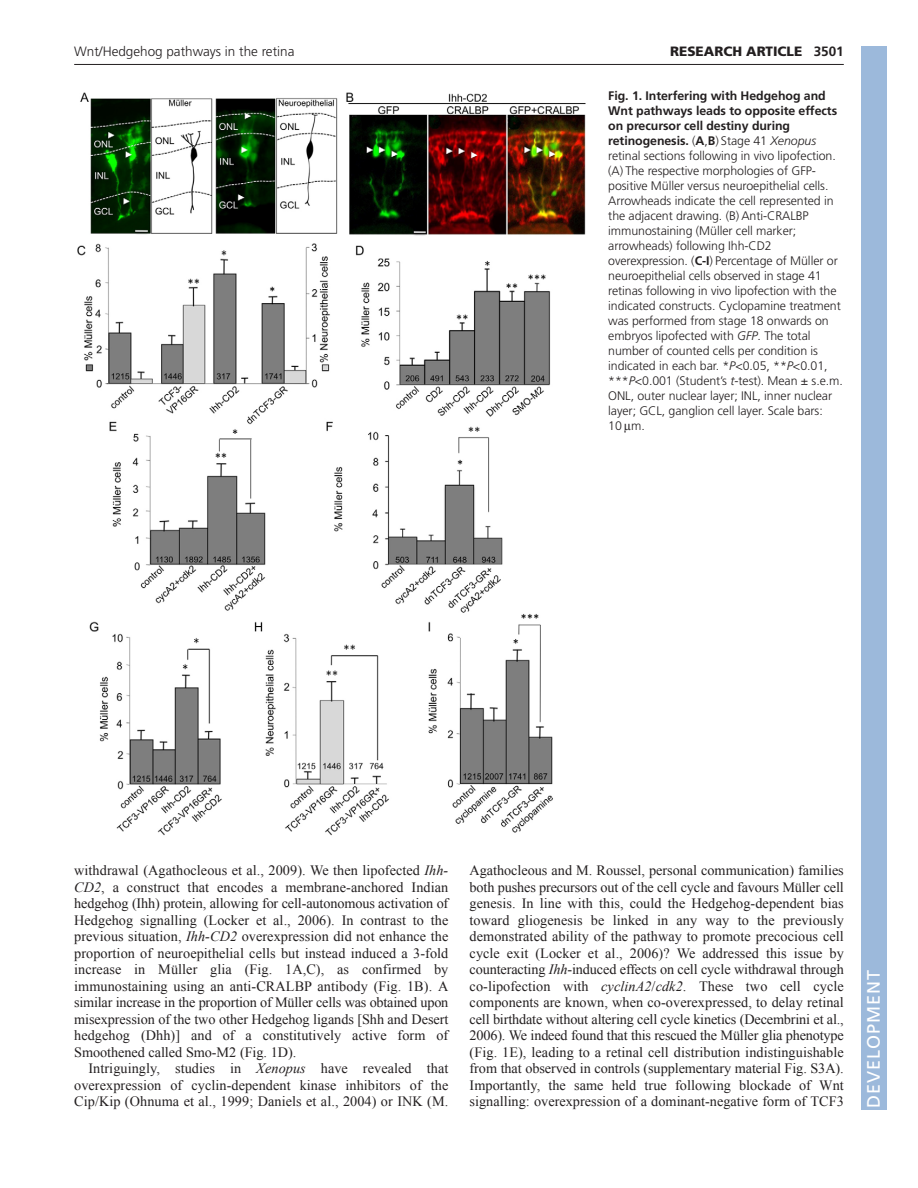
<style>
.page{position:relative;width:918px;height:1188px;background:#fff}
.page>*{position:absolute;margin:0;border:0;box-sizing:border-box;transform-origin:0 0}
.t1{font:18px "Frutiger LT Std";letter-spacing:.055em;color:#fff}
.t2{font:14.25px/16.5px "Times New Roman";letter-spacing:.005em;color:#231f20;text-align:justify}
.t3{font:300 13.5px "Frutiger";color:#231f20}
.t4{font:900 13.5px "Frutiger LT Std";color:#231f20}
.t5{font:300 12.3px/15px "Frutiger";letter-spacing:-.005em;color:#231f20}
.s1{font-weight:700}
.s2{font-style:italic}
</style>
<div class="page">
<hr style="left:74px;top:64px;width:770px;height:1px;background:#231f20">
<img style="left:77px;top:92px;width:509px;height:744px">
<div style="left:861px;top:46px;width:25px;height:1064px;background:#9cb9db"></div>
<p class="t3" style="left:74px;top:46px;width:222px">Wnt/Hedgehog pathways in the retina</p>
<p class="t4" style="left:670px;top:46px;width:175px">RESEARCH ARTICLE <span class="s1">3501</span></p>
<p class="t5" style="left:608px;top:89px;width:236px"><span class="s1">Fig. 1. Interfering with Hedgehog and Wnt pathways leads to opposite effects on precursor cell destiny during retinogenesis.</span> (<span class="s1">A</span>,<span class="s1">B</span>) Stage 41 <span class="s2">Xenopus </span>retinal sections following in vivo lipofection. (A) The respective morphologies of GFP&shy;positive Müller versus neuroepithelial cells.<br>Arrowheads indicate the cell represented in the adjacent drawing. (B) Anti-CRALBP immunostaining (Müller cell marker; arrowheads) following Ihh-CD2 overexpression. (<span class="s1">C-I</span>) Percentage of Müller or neuroepithelial cells observed in stage 41 retinas following in vivo lipofection with the indicated constructs. Cyclopamine treatment was performed from stage 18 onwards on embryos lipofected with <span class="s2">GFP</span>. The total number of counted cells per condition is indicated in each bar. *<span class="s2">P</span>&lt;0.05, **<span class="s2">P</span>&lt;0.01, ***<span class="s2">P</span>&lt;0.001 (Student’s <span class="s2">t</span>-test). Mean ± s.e.m.<br>ONL, outer nuclear layer; INL, inner nuclear layer; GCL, ganglion cell layer. Scale bars:<br>10 m.</p>
<p class="t2" style="left:74px;top:862px;width:376px">withdrawal (Agathocleous et al., 2009). We then lipofected <span class="s2">Ihh-CD2</span>, a construct that encodes a membrane-anchored Indian hedgehog (Ihh) protein, allowing for cell-autonomous activation of Hedgehog signalling (Locker et al., 2006). In contrast to the previous situation, <span class="s2">Ihh-CD2</span> overexpression did not enhance the proportion of neuroepithelial cells but instead induced a 3-fold increase in Müller glia (Fig. 1A,C), as confirmed by immunostaining using an anti-CRALBP antibody (Fig. 1B). A similar increase in the proportion of Müller cells was obtained upon misexpression of the two other Hedgehog ligands [Shh and Desert hedgehog (Dhh)] and of a constitutively active form of Smoothened called Smo-M2 (Fig. 1D).</p>
<p class="t2" style="left:74px;top:1060px;width:376px;text-indent:14px">Intriguingly, studies in <span class="s2">Xenopus</span> have revealed that overexpression of cyclin-dependent kinase inhibitors of the Cip/Kip (Ohnuma et al., 1999; Daniels et al., 2004) or INK (M.</p>
<p class="t2" style="left:470px;top:862px;width:376px">Agathocleous and M. Roussel, personal communication) families both pushes precursors out of the cell cycle and favours Müller cell genesis. In line with this, could the Hedgehog-dependent bias toward gliogenesis be linked in any way to the previously demonstrated ability of the pathway to promote precocious cell cycle exit (Locker et al., 2006)? We addressed this issue by counteracting <span class="s2">Ihh</span>-induced effects on cell cycle withdrawal through co-lipofection with <span class="s2">cyclinA2</span>/<span class="s2">cdk2</span>. These two cell cycle components are known, when co-overexpressed, to delay retinal cell birthdate without altering cell cycle kinetics (Decembrini et al., 2006). We indeed found that this rescued the Müller glia phenotype (Fig. 1E), leading to a retinal cell distribution indistinguishable from that observed in controls (supplementary material Fig. S3A).<br>Importantly, the same held true following blockade of Wnt signalling: overexpression of a dominant-negative form of TCF3</p>
<p class="t1" style="left:863px;top:1108px;width:140px;rotate:-90deg">DEVELOPMENT</p>
</div>
